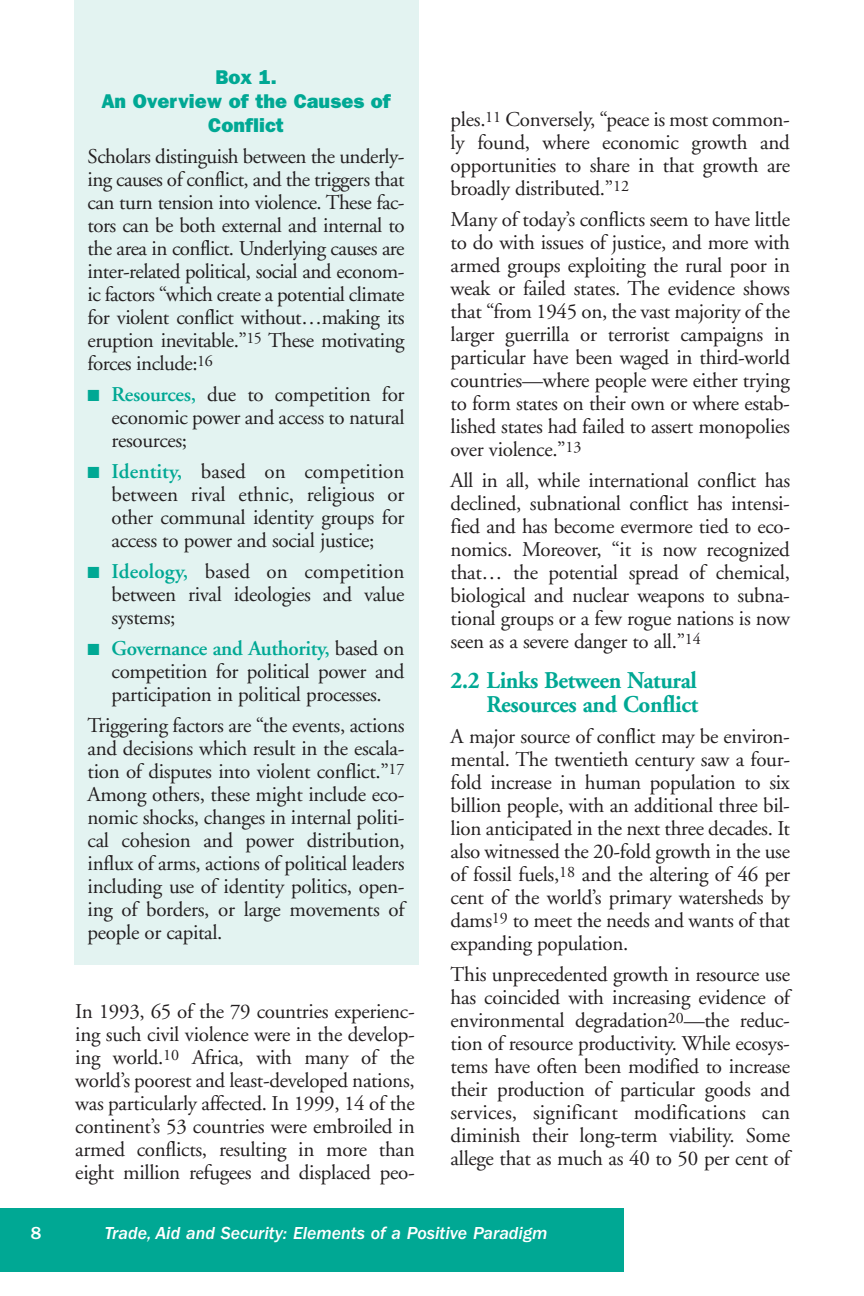
<style>
.page{position:relative;width:864px;height:1296px;background:#fff}
.page>*{position:absolute;margin:0;border:0;box-sizing:border-box;transform-origin:0 0}
.t1{font:700 24px/24px "Adobe Garamond";letter-spacing:-.015em;color:#00a894;text-align:right;scale:.96 1}
.t2{font:21px/23px "Adobe Garamond";letter-spacing:-.015em;color:#231f20;text-align:justify}
.t3{font:800 20px/24px "Franklin Gothic";color:#00a894;text-align:center}
.t4{font:italic 500 18px "Franklin Gothic";color:#fff}
.t5{font:500 18px "Franklin Gothic";color:#fff}
.s1{color:#00a894}
.s2{font-weight:600;color:#00a894}
</style>
<div class="page">
<div style="left:0;top:1208px;width:624px;height:64px;background:#00a894"></div>
<div style="left:74px;top:0;width:345px;height:965px;background:#e3f3f1"></div>
<p class="t3" style="left:101px;top:67px;width:291px">Box 1.<br>An Overview of the Causes of<br>Conflict</p>
<p class="t2" style="left:88px;top:147px;width:319px">Scholars distinguish between the underly&shy;ing causes of conflict, and the triggers that can turn tension into violence. These fac&shy;tors can be both external and internal to the area in conflict. Underlying causes are inter-related political, social and econom&shy;ic factors “which create a potential climate for violent conflict without…making its eruption inevitable.”<sup>15</sup> These motivating forces include:<sup>16</sup></p>
<p class="t2" style="left:112px;top:385px;width:295px;text-indent:-24px"><span class="s1">■</span> <span class="s2">Resources,</span> due to competition for economic power and access to natural resources;</p>
<p class="t2" style="left:112px;top:462px;width:295px;text-indent:-24px"><span class="s1">■</span> <span class="s2">Identity,</span> based on competition between rival ethnic, religious or other communal identity groups for access to power and social justice;</p>
<p class="t2" style="left:112px;top:562px;width:294px;text-indent:-24px"><span class="s1">■</span> <span class="s2">Ideology,</span> based on competition between rival ideologies and value systems;</p>
<p class="t2" style="left:112px;top:639px;width:295px;text-indent:-24px"><span class="s1">■</span> <span class="s2">Governance and Authority,</span> based on competition for political power and participation in political processes.</p>
<p class="t2" style="left:88px;top:716px;width:319px">Triggering factors are “the events, actions and decisions which result in the escala&shy;tion of disputes into violent conflict.”<sup>17<br></sup>Among others, these might include eco&shy;nomic shocks, changes in internal politi&shy;cal cohesion and power distribution, influx of arms, actions of political leaders including use of identity politics, open&shy;ing of borders, or large movements of people or capital.</p>
<p class="t2" style="left:75px;top:1002px;width:341px">In 1993, 65 of the 79 countries experienc&shy;ing such civil violence were in the develop&shy;ing world.<sup>10</sup> Africa, with many of the world’s poorest and least-developed nations, was particularly affected. In 1999, 14 of the continent’s 53 countries were embroiled in armed conflicts, resulting in more than eight million refugees and displaced peo-</p>
<p class="t2" style="left:451px;top:110px;width:341px">ples.<sup>11</sup> Conversely, “peace is most common&shy;ly found, where economic growth and opportunities to share in that growth are broadly distributed.”<sup>12</sup></p>
<p class="t2" style="left:451px;top:210px;width:341px">Many of today’s conflicts seem to have little to do with issues of justice, and more with armed groups exploiting the rural poor in weak or failed states. The evidence shows that “from 1945 on, the vast majority of the larger guerrilla or terrorist campaigns in particular have been waged in third-world countries—where people were either trying to form states on their own or where estab&shy;lished states had failed to assert monopolies over violence.”<sup>13</sup></p>
<p class="t2" style="left:451px;top:471px;width:341px">All in all, while international conflict has declined, subnational conflict has intensi&shy;fied and has become evermore tied to eco&shy;nomics. Moreover, “it is now recognized that… the potential spread of chemical, biological and nuclear weapons to subna&shy;tional groups or a few rogue nations is now seen as a severe danger to all.”<sup>14</sup></p>
<p class="t1" style="left:451px;top:670px;width:259px">2.2 Links Between Natural<br>Resources and Conflict</p>
<p class="t2" style="left:451px;top:727px;width:341px">A major source of conflict may be environ&shy;mental. The twentieth century saw a four&shy;fold increase in human population to six billion people, with an additional three bil&shy;lion anticipated in the next three decades. It also witnessed the 20-fold growth in the use of fossil fuels,<sup>18</sup> and the altering of 46 per cent of the world’s primary watersheds by dams<sup>19</sup> to meet the needs and wants of that expanding population.</p>
<p class="t2" style="left:451px;top:965px;width:341px">This unprecedented growth in resource use has coincided with increasing evidence of environmental degradation<sup>20</sup>—the reduc&shy;tion of resource productivity. While ecosys&shy;tems have often been modified to increase their production of particular goods and services, significant modifications can diminish their long-term viability. Some allege that as much as 40 to 50 per cent of</p>
<p class="t5" style="left:31px;top:1227px;width:12px">8</p>
<p class="t4" style="left:105px;top:1227px;width:444px">Trade, Aid and Security: Elements of a Positive Paradigm</p>
</div>
